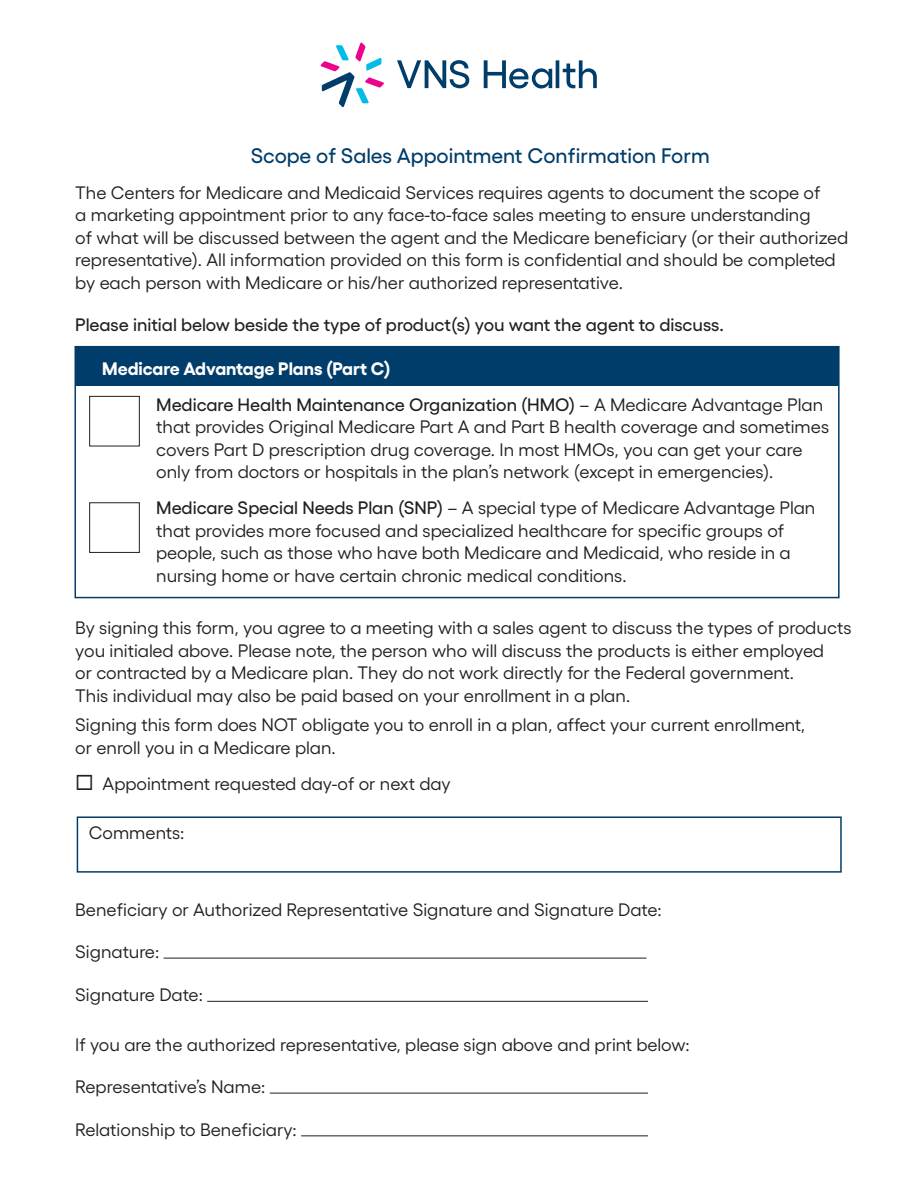
<style>
.page{position:relative;width:918px;height:1188px;background:#fff}
.page>*{position:absolute;margin:0;border:0;box-sizing:border-box;transform-origin:0 0}
.t1{font:500 21px "Gellix";color:#003d6a}
.t2{font:18px/22.5px "Gellix";color:#231f20}
.t3{font:500 18px/36px "Gellix";color:#231f20}
.s1{font-weight:700;color:#fff}
.s2{font-weight:400}
.s3{font-weight:500}
</style>
<div class="page">
<div style="left:75px;top:347px;width:764px;height:39px;background:#003d6a"></div>
<div style="left:75px;top:346px;width:765px;height:252px;border:2px solid #003d6a"></div>
<div style="left:77px;top:816px;width:765px;height:57px;border:2px solid #003d6a"></div>
<hr style="left:164px;top:958px;width:483px;height:1px;background:#231f20">
<hr style="left:207px;top:1001px;width:441px;height:1px;background:#231f20">
<hr style="left:270px;top:1093px;width:378px;height:1px;background:#231f20">
<hr style="left:301px;top:1135px;width:347px;height:1px;background:#231f20">
<div style="left:89px;top:396px;width:51px;height:50px;border:1px solid #231f20"></div>
<div style="left:89px;top:502px;width:51px;height:51px;border:1px solid #231f20"></div>
<svg style="left:320px;top:42px;width:64px;height:65px"></svg>
<svg style="left:397px;top:60px;width:72px;height:28px"></svg>
<svg style="left:484px;top:60px;width:113px;height:29px"></svg>
<p class="t1" style="left:251px;top:139px;width:461px">Scope of Sales Appointment Confirmation Form</p>
<p class="t2" style="left:75px;top:179px;width:775px">The Centers for Medicare and Medicaid Services requires agents to document the scope of<br>a marketing appointment prior to any face-to-face sales meeting to ensure understanding<br>of what will be discussed between the agent and the Medicare beneficiary (or their authorized representative). All information provided on this form is confidential and should be completed by each person with Medicare or his/her authorized representative.</p>
<p class="t3" style="left:75px;top:305px;width:650px">Please initial below beside the type of product(s) you want the agent to discuss.</p>
<p class="t3" style="left:156px;top:349px;width:668px;text-indent:-54px"><span class="s1">Medicare Advantage Plans (Part C)<br></span>Medicare Health Maintenance Organization (HMO) <span class="s2">– A Medicare Advantage Plan</span></p>
<p class="t2" style="left:156px;top:414px;width:674px">that provides Original Medicare Part A and Part B health coverage and sometimes covers Part D prescription drug coverage. In most HMOs, you can get your care only from doctors or hospitals in the plan’s network (except in emergencies).</p>
<p class="t2" style="left:156px;top:495px;width:661px"><span class="s3">Medicare Special Needs Plan (SNP)</span> – A special type of Medicare Advantage Plan that provides more focused and specialized healthcare for specific groups of people, such as those who have both Medicare and Medicaid, who reside in a nursing home or have certain chronic medical conditions.</p>
<p class="t2" style="left:75px;top:615px;width:778px">By signing this form, you agree to a meeting with a sales agent to discuss the types of products you initialed above. Please note, the person who will discuss the products is either employed<br>or contracted by a Medicare plan. They do not work directly for the Federal government.<br>This individual may also be paid based on your enrollment in a plan.</p>
<p class="t2" style="left:75px;top:712px;width:732px">Signing this form does NOT obligate you to enroll in a plan, affect your current enrollment, or enroll you in a Medicare plan.</p>
<p class="t2" style="left:75px;top:770px;width:377px">◻ Appointment requested day-of or next day</p>
<p class="t2" style="left:89px;top:820px;width:97px">Comments:</p>
<p class="t2" style="left:75px;top:896px;width:588px">Beneficiary or Authorized Representative Signature and Signature Date:</p>
<p class="t2" style="left:75px;top:939px;width:86px">Signature:</p>
<p class="t2" style="left:75px;top:982px;width:129px">Signature Date:</p>
<p class="t2" style="left:75px;top:1031px;width:616px">If you are the authorized representative, please sign above and print below:</p>
<p class="t2" style="left:75px;top:1074px;width:192px">Representative’s Name:</p>
<p class="t2" style="left:75px;top:1117px;width:223px">Relationship to Beneficiary:</p>
</div>
